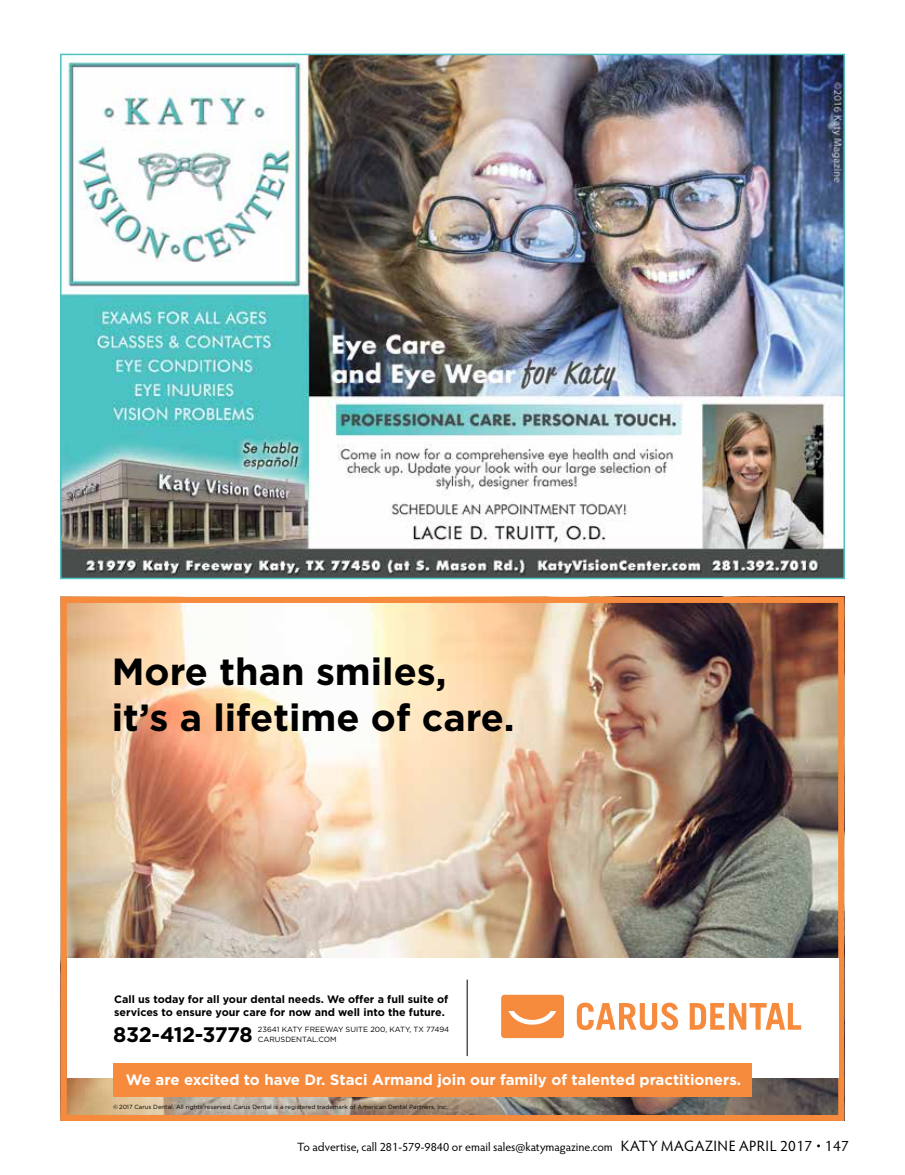
<style>
.page{position:relative;width:905px;height:1175px;background:#fff}
.page>*{position:absolute;margin:0;border:0;box-sizing:border-box;transform-origin:0 0}
.t1{font:700 37.8px/45.3px "Gotham";color:#000}
.t2{font:700 21px "Gotham";letter-spacing:-.03em;color:#000}
.t3{font:700 15px "Gotham";color:#fff}
.t4{font:12px "Hypatia Sans Pro";color:#000}
.t5{font:700 10.8px/12.9px "Gotham";color:#000}
.t6{font:7.5px/9.6px "Gotham";color:#000}
.t7{font:6px "Gotham";color:#000}
.s1{font-size:15px}
</style>
<div class="page">
<img style="left:63px;top:57px;width:778px;height:519px">
<img style="left:68px;top:604px;width:769px;height:509px">
<div style="left:61px;top:597px;width:783px;height:523px;border:6px solid #f68a3d"></div>
<div style="left:67px;top:958px;width:771px;height:119px;background:#fff"></div>
<div style="left:501px;top:994px;width:63px;height:44px;background:#f68a3d;border-radius:3px"></div>
<svg style="left:508px;top:1011px;width:48px;height:13px"></svg>
<svg style="left:576px;top:1002px;width:102px;height:28px"></svg>
<svg style="left:689px;top:1003px;width:112px;height:26px"></svg>
<hr style="left:467px;top:979px;width:1px;height:77px;background:#000">
<div style="left:113px;top:1063px;width:638px;height:34px;background:#f68a3d"></div>
<h1 class="t1" style="left:112px;top:649px;width:404px">More than smiles,<br>it’s a lifetime of care.</h1>
<p class="t5" style="left:114px;top:992px;width:335px">Call us today for all your dental needs. We offer a full suite of services to ensure your care for now and well into the future.</p>
<h2 class="t2" style="left:113px;top:1020px;width:141px">832-412-3778</h2>
<p class="t6" style="left:258px;top:1024px;width:193px">23641 KATY FREEWAY SUITE 200, KATY, TX 77494<br>CARUSDENTAL.COM</p>
<h3 class="t3" style="left:126px;top:1069px;width:616px">We are excited to have Dr. Staci Armand join our family of talented practitioners.</h3>
<p class="t7" style="left:113px;top:1103px;width:336px">© 2017 Carus Dental. All rights reserved. Carus Dental is a registered trademark of American Dental Partners, Inc.</p>
<p class="t4" style="left:297px;top:1138px;width:553px">To advertise, call 281-579-9840 or email sales@katymagazine.com <span class="s1">KATY MAGAZINE APRIL 2017 • 147</span></p>
</div>
